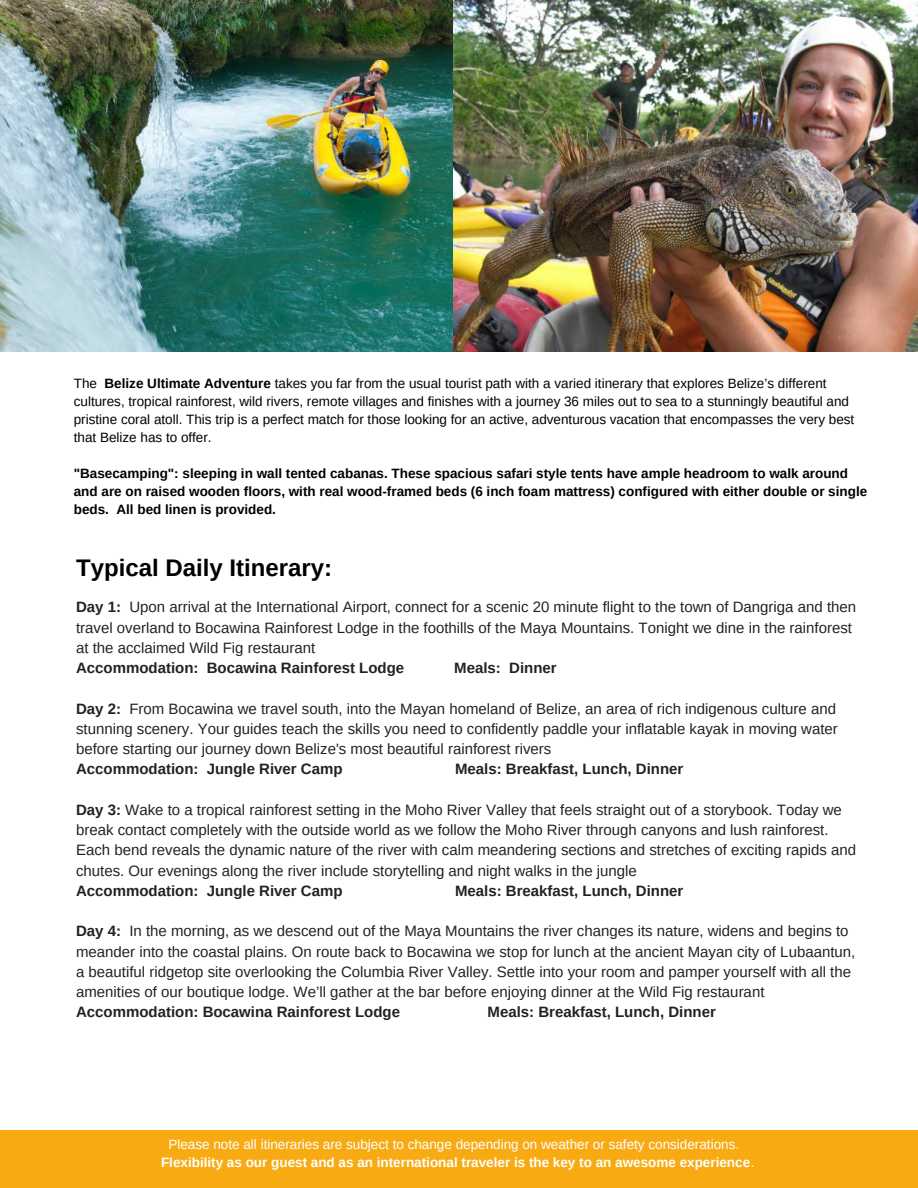
<style>
.page{position:relative;width:918px;height:1188px;background:#fff}
.page>*{position:absolute;margin:0;border:0;box-sizing:border-box;transform-origin:0 0}
.t1{font:700 24px "Arimo";color:#000}
.t2{font:15px/20.2px "Arimo";color:#222}
.t3{font:700 15px "Arimo";color:#222}
.t4{font:13.5px/18px "Arimo";color:#000}
.t5{font:700 13.5px/18px "Arimo";color:#000}
.t6{font:13.5px/18px "Arimo";color:#fff;text-align:center}
.s1{font-weight:700}
</style>
<div class="page">
<div style="left:0;top:1131px;width:918px;height:57px;background:#f8aa13"></div>
<img style="left:453px;top:0;width:465px;height:352px">
<img style="left:0;top:0;width:453px;height:352px">
<p class="t4" style="left:74px;top:375px;width:782px">The <span class="s1">Belize Ultimate Adventure</span> takes you far from the usual tourist path with a varied itinerary that explores Belize’s different cultures, tropical rainforest, wild rivers, remote villages and finishes with a journey 36 miles out to sea to a stunningly beautiful and pristine coral atoll. This trip is a perfect match for those looking for an active, adventurous vacation that encompasses the very best that Belize has to offer.</p>
<p class="t5" style="left:74px;top:465px;width:795px">"Basecamping": sleeping in wall tented cabanas. These spacious safari style tents have ample headroom to walk around and are on raised wooden floors, with real wood-framed beds (6 inch foam mattress) configured with either double or single beds. All bed linen is provided.</p>
<h1 class="t1" style="left:76px;top:554px;width:258px">Typical Daily Itinerary:</h1>
<p class="t2" style="left:76px;top:597px;width:782px"><span class="s1">Day 1:</span> Upon arrival at the International Airport, connect for a scenic 20 minute flight to the town of Dangriga and then travel overland to Bocawina Rainforest Lodge in the foothills of the Maya Mountains. Tonight we dine in the rainforest at the acclaimed Wild Fig restaurant</p>
<p class="t3" style="left:76px;top:660px;width:330px">Accommodation: Bocawina Rainforest Lodge</p>
<p class="t3" style="left:454px;top:660px;width:104px">Meals: Dinner</p>
<p class="t2" style="left:76px;top:698px;width:763px;text-align:justify"><span class="s1">Day 2:</span> From Bocawina we travel south, into the Mayan homeland of Belize, an area of rich indigenous culture and stunning scenery. Your guides teach the skills you need to confidently paddle your inflatable kayak in moving water before starting our journey down Belize's most beautiful rainforest rivers</p>
<p class="t3" style="left:76px;top:761px;width:268px">Accommodation: Jungle River Camp</p>
<p class="t3" style="left:455px;top:761px;width:230px">Meals: Breakfast, Lunch, Dinner</p>
<p class="t2" style="left:76px;top:800px;width:782px"><span class="s1">Day 3:</span> Wake to a tropical rainforest setting in the Moho River Valley that feels straight out of a storybook. Today we break contact completely with the outside world as we follow the Moho River through canyons and lush rainforest.<br>Each bend reveals the dynamic nature of the river with calm meandering sections and stretches of exciting rapids and chutes. Our evenings along the river include storytelling and night walks in the jungle</p>
<p class="t3" style="left:76px;top:882px;width:268px">Accommodation: Jungle River Camp</p>
<p class="t3" style="left:455px;top:882px;width:230px">Meals: Breakfast, Lunch, Dinner</p>
<p class="t2" style="left:76px;top:921px;width:781px"><span class="s1">Day 4:</span> In the morning, as we descend out of the Maya Mountains the river changes its nature, widens and begins to meander into the coastal plains. On route back to Bocawina we stop for lunch at the ancient Mayan city of Lubaantun, a beautiful ridgetop site overlooking the Columbia River Valley. Settle into your room and pamper yourself with all the amenities of our boutique lodge. We’ll gather at the bar before enjoying dinner at the Wild Fig restaurant</p>
<p class="t3" style="left:76px;top:1004px;width:326px">Accommodation: Bocawina Rainforest Lodge</p>
<p class="t3" style="left:488px;top:1004px;width:230px">Meals: Breakfast, Lunch, Dinner</p>
<p class="t6" style="left:161px;top:1135px;width:595px">Please note all itineraries are subject to change depending on weather or safety considerations.<br><span class="s1">Flexibility as our guest and as an international traveler is the key to an awesome experience</span>.</p>
</div>
